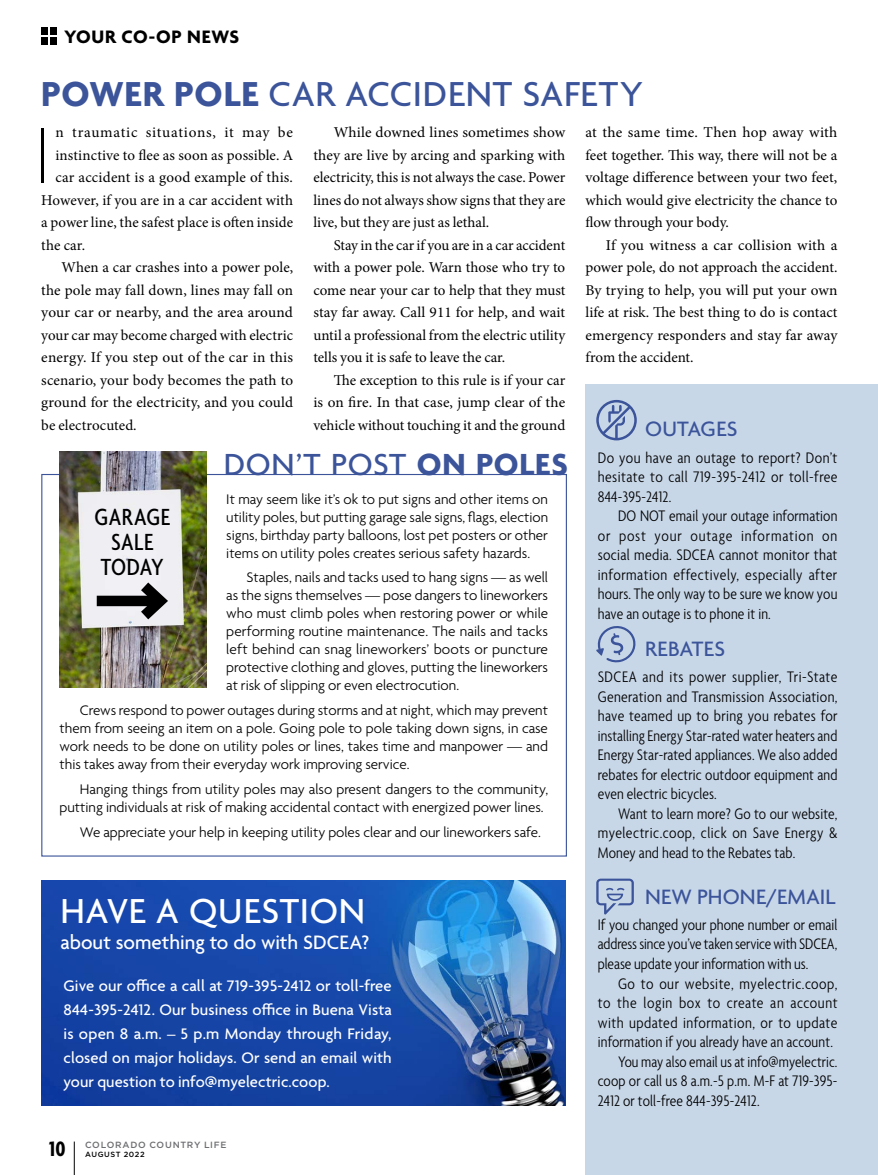
<style>
.page{position:relative;width:878px;height:1175px;background:#fff}
.page>*{position:absolute;margin:0;border:0;box-sizing:border-box;transform-origin:0 0}
.t1{font:100 85.5px "Agenda";color:#000}
.t2{font:500 37.5px "Agenda";letter-spacing:.015em;color:#3b549a}
.t3{font:500 37.5px "Agenda";letter-spacing:.015em;color:#fff}
.t4{font:500 33px "Agenda";letter-spacing:.015em;color:#3b549a}
.t5{font:500 condensed 25.2px/25.2px "Agenda";letter-spacing:.015em;color:#000;text-align:center}
.t6{font:500 22.5px "Agenda";letter-spacing:.01em;color:#3b549a}
.t7{font:700 condensed 22.5px "Agenda";color:#000}
.t8{font:500 21px "Agenda";color:#fff}
.t9{font:700 19.5px "Agenda";letter-spacing:.03em;color:#000}
.t10{font:300 condensed 16.5px/19.5px "Agenda";letter-spacing:.01em;color:#000;text-align:justify}
.t11{font:500 16.5px/24px "Agenda";letter-spacing:.005em;color:#fff;text-align:justify}
.t12{font:300 condensed 16.5px "Agenda";letter-spacing:.03em;color:#000}
.t13{font:300 condensed 16.5px "Agenda";letter-spacing:.035em;color:#000}
.t14{font:15px/22.5px "Minion Pro";letter-spacing:.005em;color:#000;text-align:justify}
.t15{font:300 15px/18px "Agenda";color:#000;text-align:justify}
.t16{font:15px "Minion Pro";letter-spacing:.045em;color:#000}
.t17{font:500 9px "Gotham HTF";letter-spacing:.075em;color:#6d6e71}
.t18{font:500 7.5px "Gotham HTF";letter-spacing:.08em;color:#000}
.s1{font-weight:700}
</style>
<div class="page">
<img style="left:41px;top:880px;width:524px;height:225px">
<img style="left:59px;top:451px;width:147px;height:236px">
<div style="left:97px;top:595px;width:63px;height:11px;background:#000"></div>
<svg style="left:130px;top:571px;width:46px;height:59px"></svg>
<div style="left:585px;top:385px;width:293px;height:789px;background:#c8d7e8"></div>
<svg style="left:596px;top:878px;width:37px;height:36px"></svg>
<svg style="left:596px;top:626px;width:40px;height:37px"></svg>
<svg style="left:596px;top:400px;width:40px;height:40px"></svg>
<hr style="left:74px;top:1141px;width:1px;height:33px;background:#000">
<div style="left:50px;top:37px;width:7px;height:7px;background:#000"></div>
<div style="left:50px;top:28px;width:7px;height:7px;background:#000"></div>
<div style="left:41px;top:37px;width:7px;height:7px;background:#000"></div>
<div style="left:41px;top:28px;width:7px;height:7px;background:#000"></div>
<h3 class="t9" style="left:64px;top:26px;width:176px">YOUR CO-OP NEWS</h3>
<h2 class="t2" style="left:41px;top:73px;width:603px"><span class="s1">POWER POLE</span> CAR ACCIDENT SAFETY</h2>
<h1 class="t1" style="left:34px;top:109px;width:19px">I</h1>
<p class="t16" style="left:55px;top:122px;width:239px">n traumatic situations, it may be</p>
<p class="t14" style="left:55px;top:144px;width:239px">instinctive to flee as soon as possible. A</p>
<p class="t14" style="left:55px;top:166px;width:239px">car accident is a good example of this.</p>
<p class="t14" style="left:41px;top:189px;width:253px">However, if you are in a car accident with</p>
<p class="t14" style="left:41px;top:211px;width:253px">a power line, the safest place is often inside</p>
<p class="t14" style="left:41px;top:234px;width:45px">the car.</p>
<p class="t14" style="left:62px;top:256px;width:233px">When a car crashes into a power pole,</p>
<p class="t14" style="left:41px;top:279px;width:253px">the pole may fall down, lines may fall on</p>
<p class="t14" style="left:41px;top:301px;width:253px">your car or nearby, and the area around</p>
<p class="t14" style="left:41px;top:324px;width:253px">your car may become charged with electric</p>
<p class="t14" style="left:41px;top:346px;width:253px">energy. If you step out of the car in this</p>
<p class="t14" style="left:41px;top:369px;width:253px">scenario, your body becomes the path to</p>
<p class="t14" style="left:41px;top:391px;width:253px">ground for the electricity, and you could</p>
<p class="t14" style="left:41px;top:414px;width:97px">be electrocuted.</p>
<p class="t14" style="left:313px;top:121px;width:253px;text-indent:20px">While downed lines sometimes show they are live by arcing and sparking with electricity, this is not always the case. Power lines do not always show signs that they are live, but they are just as lethal.</p>
<p class="t14" style="left:313px;top:234px;width:253px;text-indent:20px">Stay in the car if you are in a car accident with a power pole. Warn those who try to come near your car to help that they must stay far away. Call 911 for help, and wait until a professional from the electric utility tells you it is safe to leave the car.</p>
<p class="t14" style="left:313px;top:369px;width:253px;text-indent:20px">The exception to this rule is if your car is on fire. In that case, jump clear of the vehicle without touching it and the ground</p>
<h3 class="t4" style="left:224px;top:446px;width:345px">DON’T POST <span class="s1">ON POLES</span></h3>
<p class="t15" style="left:226px;top:491px;width:323px">It may seem like it’s ok to put signs and other items on utility poles, but putting garage sale signs, flags, election signs, birthday party balloons, lost pet posters or other items on utility poles creates serious safety hazards.</p>
<p class="t15" style="left:226px;top:569px;width:323px;text-indent:20px">Staples, nails and tacks used to hang signs — as well as the signs themselves — pose dangers to lineworkers who must climb poles when restoring power or while performing routine maintenance. The nails and tacks left behind can snag lineworkers’ boots or puncture protective clothing and gloves, putting the lineworkers at risk of slipping or even electrocution.</p>
<p class="t15" style="left:60px;top:702px;width:490px;text-indent:20px">Crews respond to power outages during storms and at night, which may prevent them from seeing an item on a pole. Going pole to pole taking down signs, in case work needs to be done on utility poles or lines, takes time and manpower — and this takes away from their everyday work improving service.</p>
<p class="t15" style="left:60px;top:781px;width:490px;text-indent:20px">Hanging things from utility poles may also present dangers to the community, putting individuals at risk of making accidental contact with energized power lines.</p>
<p class="t15" style="left:80px;top:824px;width:462px">We appreciate your help in keeping utility poles clear and our lineworkers safe.</p>
<h3 class="t5" style="left:95px;top:505px;width:77px">GARAGE<br>SALE<br>TODAY</h3>
<h2 class="t3" style="left:60px;top:891px;width:306px">HAVE A QUESTION</h2>
<h3 class="t8" style="left:60px;top:931px;width:310px">about something to do with SDCEA?</h3>
<p class="t11" style="left:63px;top:974px;width:330px">Give our office a call at 719-395-2412 or toll-free 844-395-2412. Our business office in Buena Vista is open 8 a.m. – 5 p.m Monday through Friday, closed on major holidays. Or send an email with your question to info@myelectric.coop.</p>
<h3 class="t7" style="left:49px;top:1136px;width:18px">10</h3>
<p class="t17" style="left:85px;top:1140px;width:143px">COLORADO COUNTRY LIFE</p>
<p class="t18" style="left:85px;top:1150px;width:61px">AUGUST 2022</p>
<p class="t14" style="left:585px;top:121px;width:253px">at the same time. Then hop away with feet together. This way, there will not be a voltage difference between your two feet, which would give electricity the chance to flow through your body.</p>
<p class="t14" style="left:585px;top:234px;width:253px;text-indent:20px">If you witness a car collision with a power pole, do not approach the accident.<br>By trying to help, you will put your own life at risk. The best thing to do is contact emergency responders and stay far away from the accident.</p>
<h3 class="t6" style="left:645px;top:417px;width:94px">OUTAGES</h3>
<p class="t10" style="left:597px;top:448px;width:241px">Do you have an outage to report? Don’t hesitate to call 719-395-2412 or toll-free 844-395-2412.</p>
<p class="t10" style="left:597px;top:507px;width:241px;text-indent:20px">DO NOT email your outage information or post your outage information on social media. SDCEA cannot monitor that information effectively, especially after hours. The only way to be sure we know you have an outage is to phone it in.</p>
<h3 class="t6" style="left:645px;top:636px;width:82px">REBATES</h3>
<p class="t10" style="left:597px;top:668px;width:241px">SDCEA and its power supplier, Tri-State Generation and Transmission Association, have teamed up to bring you rebates for installing Energy Star-rated water heaters and Energy Star-rated appliances. We also added rebates for electric outdoor equipment and even electric bicycles.</p>
<p class="t10" style="left:597px;top:804px;width:241px;text-indent:20px">Want to learn more? Go to our website, myelectric.coop, click on Save Energy &amp; Money and head to the Rebates tab.</p>
<h3 class="t6" style="left:645px;top:884px;width:192px">NEW PHONE/EMAIL</h3>
<p class="t10" style="left:597px;top:916px;width:241px">If you changed your phone number or email address since you’ve taken service with SDCEA, please update your information with us.</p>
<p class="t12" style="left:618px;top:974px;width:221px">Go to our website, myelectric.coop,</p>
<p class="t13" style="left:597px;top:993px;width:241px">to the login box to create an account</p>
<p class="t10" style="left:597px;top:1013px;width:241px">with updated information, or to update</p>
<p class="t10" style="left:597px;top:1033px;width:237px">information if you already have an account.</p>
<p class="t10" style="left:618px;top:1052px;width:221px">You may also email us at info@myelectric.</p>
<p class="t10" style="left:597px;top:1072px;width:241px">coop or call us 8 a.m.-5 p.m. M-F at 719-395-</p>
<p class="t10" style="left:597px;top:1091px;width:163px">2412 or toll-free 844-395-2412.</p>
</div>
